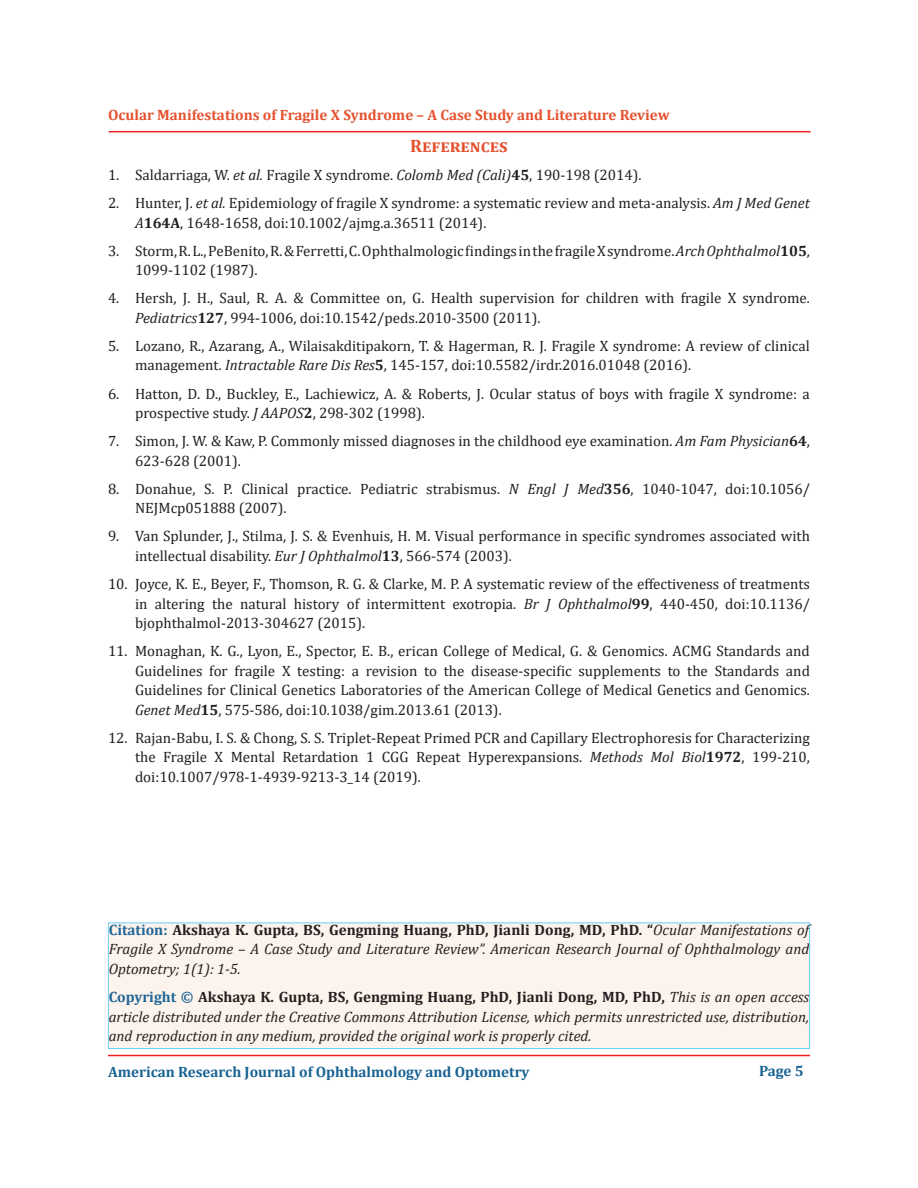
<style>
.page{position:relative;width:918px;height:1188px;background:#fff}
.page>*{position:absolute;margin:0;border:0;box-sizing:border-box;transform-origin:0 0}
.List_Paragraph{font:700 18px "Cambria";color:#e5512e}
.EndNote_Bibliography{font:15px/19.5px "Cambria";color:#231f20}
.t1{font:italic 15px/19.5px "Cambria";color:#231f20;text-align:justify}
.t2{font:700 15px "Cambria";color:#e5512e}
.t3{font:700 15px "Cambria";color:#186293}
.s1{font-style:italic}
.s2{font-weight:700}
.s3{font-weight:700;font-style:normal;color:#1f6596}
.s4{font-weight:700;font-style:normal}
</style>
<div class="page">
<hr style="left:108px;top:1055px;width:702px;height:1px;background:#ee2123">
<hr style="left:109px;top:131px;width:702px;height:1px;background:#ed2224">
<div style="left:108px;top:923px;width:702px;height:126px;background:#fdf3ed"></div>
<div style="left:108px;top:922px;width:702px;height:127px;border:1px solid #6bcff6"></div>
<p class="t2" style="left:108px;top:104px;width:563px">Ocular Manifestations of Fragile X Syndrome – A Case Study and Literature Review</p>
<p class="List_Paragraph" style="left:410px;top:133px;width:99px">References</p>
<p class="EndNote_Bibliography" style="left:108px;top:165px;width:535px">1. Saldarriaga, W. <span class="s1">et al.</span> Fragile X syndrome. <span class="s1">Colomb Med (Cali)</span><span class="s2">45</span>, 190-198 (2014).</p>
<p class="EndNote_Bibliography" style="left:135px;top:193px;width:676px;text-indent:-27px">2. Hunter, J. <span class="s1">et al.</span> Epidemiology of fragile X syndrome: a systematic review and meta-analysis. <span class="s1">Am J Med Genet<br>A</span><span class="s2">164A</span>, 1648-1658, doi:10.1002/ajmg.a.36511 (2014).</p>
<p class="EndNote_Bibliography" style="left:135px;top:241px;width:676px;text-indent:-27px">3. Storm, R. L., PeBenito, R. &amp; Ferretti, C. Ophthalmologic findings in the fragile X syndrome. <span class="s1">Arch Ophthalmol</span><span class="s2">105</span>,<br>1099-1102 (1987).</p>
<p class="EndNote_Bibliography" style="left:135px;top:288px;width:677px;text-indent:-27px">4. Hersh, J. H., Saul, R. A. &amp; Committee on, G. Health supervision for children with fragile X syndrome.<br><span class="s1">Pediatrics</span><span class="s2">127</span>, 994-1006, doi:10.1542/peds.2010-3500 (2011).</p>
<p class="EndNote_Bibliography" style="left:135px;top:336px;width:676px;text-indent:-27px">5. Lozano, R., Azarang, A., Wilaisakditipakorn, T. &amp; Hagerman, R. J. Fragile X syndrome: A review of clinical management. <span class="s1">Intractable Rare Dis Res</span><span class="s2">5</span>, 145-157, doi:10.5582/irdr.2016.01048 (2016).</p>
<p class="EndNote_Bibliography" style="left:135px;top:384px;width:676px;text-indent:-27px">6. Hatton, D. D., Buckley, E., Lachiewicz, A. &amp; Roberts, J. Ocular status of boys with fragile X syndrome: a prospective study. <span class="s1">J AAPOS</span><span class="s2">2</span>, 298-302 (1998).</p>
<p class="EndNote_Bibliography" style="left:135px;top:431px;width:676px;text-indent:-27px">7. Simon, J. W. &amp; Kaw, P. Commonly missed diagnoses in the childhood eye examination. <span class="s1">Am Fam Physician</span><span class="s2">64</span>,<br>623-628 (2001).</p>
<p class="EndNote_Bibliography" style="left:135px;top:479px;width:677px;text-indent:-27px">8. Donahue, S. P. Clinical practice. Pediatric strabismus. <span class="s1">N Engl J Med</span><span class="s2">356</span>, 1040-1047, doi:10.1056/<br>NEJMcp051888 (2007).</p>
<p class="EndNote_Bibliography" style="left:135px;top:527px;width:676px;text-indent:-27px">9. Van Splunder, J., Stilma, J. S. &amp; Evenhuis, H. M. Visual performance in specific syndromes associated with intellectual disability. <span class="s1">Eur J Ophthalmol</span><span class="s2">13</span>, 566-574 (2003).</p>
<p class="EndNote_Bibliography" style="left:135px;top:574px;width:677px;text-align:justify;text-indent:-27px">10. Joyce, K. E., Beyer, F., Thomson, R. G. &amp; Clarke, M. P. A systematic review of the effectiveness of treatments in altering the natural history of intermittent exotropia. <span class="s1">Br J Ophthalmol</span><span class="s2">99</span>, 440-450, doi:10.1136/ bjophthalmol-2013-304627 (2015).</p>
<p class="EndNote_Bibliography" style="left:135px;top:641px;width:677px;text-align:justify;text-indent:-27px">11. Monaghan, K. G., Lyon, E., Spector, E. B., erican College of Medical, G. &amp; Genomics. ACMG Standards and Guidelines for fragile X testing: a revision to the disease-specific supplements to the Standards and Guidelines for Clinical Genetics Laboratories of the American College of Medical Genetics and Genomics.<br><span class="s1">Genet Med</span><span class="s2">15</span>, 575-586, doi:10.1038/gim.2013.61 (2013).</p>
<p class="EndNote_Bibliography" style="left:135px;top:728px;width:677px;text-align:justify;text-indent:-27px">12. Rajan-Babu, I. S. &amp; Chong, S. S. Triplet-Repeat Primed PCR and Capillary Electrophoresis for Characterizing the Fragile X Mental Retardation 1 CGG Repeat Hyperexpansions. <span class="s1">Methods Mol Biol</span><span class="s2">1972</span>, 199-210, doi:10.1007/978-1-4939-9213-3_14 (2019).</p>
<p class="t1" style="left:109px;top:919px;width:702px"><span class="s3">Citation:</span> <span class="s4">Akshaya K. Gupta, BS, Gengming Huang, PhD, Jianli Dong, MD, PhD. “</span>Ocular Manifestations of Fragile X Syndrome – A Case Study and Literature Review”. American Research Journal of Ophthalmology and Optometry; 1(1): 1-5.</p>
<p class="t1" style="left:109px;top:987px;width:702px"><span class="s3">Copyright ©</span> <span class="s4">Akshaya K. Gupta, BS, Gengming Huang, PhD, Jianli Dong, MD, PhD,</span> This is an open access article distributed under the Creative Commons Attribution License, which permits unrestricted use, distribution, and reproduction in any medium, provided the original work is properly cited.</p>
<p class="t3" style="left:108px;top:1061px;width:423px">American Research Journal of Ophthalmology and Optometry</p>
<p class="t3" style="left:759px;top:1060px;width:46px">Page 5</p>
</div>
